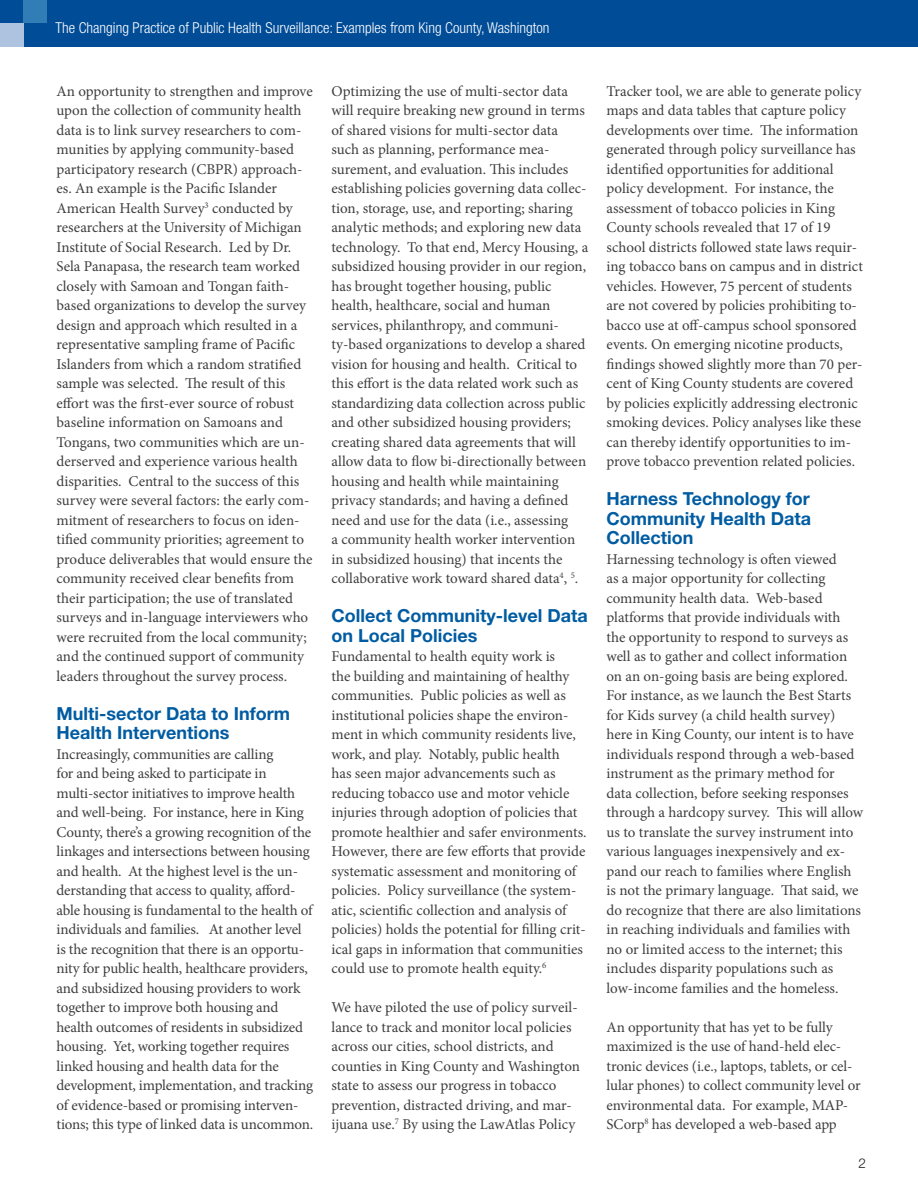
<style>
.page{position:relative;width:918px;height:1188px;background:#fff}
.page>*{position:absolute;margin:0;border:0;box-sizing:border-box;transform-origin:0 0}
.AH_Heading{font:700 18px/19.5px "Helvetica Neue LT Std";color:#005ca2}
.AH_Body{font:15px/19.5px "Minion Pro";letter-spacing:-.005em;color:#3e3e3f}
.t1{font:300 condensed 15px "Helvetica Neue LT Std";color:#fff}
.t2{font:300 13.5px "Helvetica Neue LT Std";color:#231f20}
</style>
<div class="page">
<div style="left:0;top:0;width:918px;height:47px;background:#004c97"></div>
<div style="left:0;top:23px;width:24px;height:24px;background:#aec3df"></div>
<div style="left:24px;top:0;width:23px;height:23px;background:#317db6"></div>
<p class="t1" style="left:56px;top:19px;width:495px">The Changing Practice of Public Health Surveillance: Examples from King County, Washington</p>
<p class="AH_Body" style="left:57px;top:81px;width:258px">An opportunity to strengthen and improve upon the collection of community health data is to link survey researchers to com&shy;munities by applying community-based participatory research (CBPR) approach&shy;es. An example is the Pacific Islander American Health Survey<sup>3</sup> conducted by researchers at the University of Michigan Institute of Social Research. Led by Dr.<br>Sela Panapasa, the research team worked closely with Samoan and Tongan faith&shy;based organizations to develop the survey design and approach which resulted in a representative sampling frame of Pacific Islanders from which a random stratified sample was selected. The result of this effort was the first-ever source of robust baseline information on Samoans and Tongans, two communities which are un&shy;derserved and experience various health disparities. Central to the success of this survey were several factors: the early com&shy;mitment of researchers to focus on iden&shy;tified community priorities; agreement to produce deliverables that would ensure the community received clear benefits from their participation; the use of translated surveys and in-language interviewers who were recruited from the local community; and the continued support of community leaders throughout the survey process.</p>
<p class="AH_Heading" style="left:57px;top:703px;width:235px">Multi-sector Data to Inform<br>Health Interventions</p>
<p class="AH_Body" style="left:57px;top:744px;width:258px">Increasingly, communities are calling<br>for and being asked to participate in multi-sector initiatives to improve health and well-being. For instance, here in King County, there’s a growing recognition of the linkages and intersections between housing and health. At the highest level is the un&shy;derstanding that access to quality, afford&shy;able housing is fundamental to the health of individuals and families. At another level is the recognition that there is an opportu&shy;nity for public health, healthcare providers, and subsidized housing providers to work together to improve both housing and health outcomes of residents in subsidized housing. Yet, working together requires linked housing and health data for the development, implementation, and tracking of evidence-based or promising interven&shy;tions; this type of linked data is uncommon.</p>
<p class="AH_Body" style="left:332px;top:81px;width:258px">Optimizing the use of multi-sector data will require breaking new ground in terms of shared visions for multi-sector data such as planning, performance mea&shy;surement, and evaluation. This includes establishing policies governing data collec&shy;tion, storage, use, and reporting; sharing analytic methods; and exploring new data technology. To that end, Mercy Housing, a subsidized housing provider in our region, has brought together housing, public health, healthcare, social and human services, philanthropy, and communi&shy;ty-based organizations to develop a shared vision for housing and health. Critical to this effort is the data related work such as standardizing data collection across public and other subsidized housing providers; creating shared data agreements that will allow data to flow bi-directionally between housing and health while maintaining privacy standards; and having a defined need and use for the data (i.e., assessing<br>a community health worker intervention in subsidized housing) that incents the collaborative work toward shared data<sup>4</sup>, <sup>5</sup>.</p>
<p class="AH_Heading" style="left:332px;top:605px;width:258px">Collect Community-level Data on Local Policies</p>
<p class="AH_Body" style="left:332px;top:647px;width:257px">Fundamental to health equity work is<br>the building and maintaining of healthy communities. Public policies as well as institutional policies shape the environ&shy;ment in which community residents live, work, and play. Notably, public health<br>has seen major advancements such as reducing tobacco use and motor vehicle injuries through adoption of policies that promote healthier and safer environments.<br>However, there are few efforts that provide systematic assessment and monitoring of policies. Policy surveillance (the system&shy;atic, scientific collection and analysis of policies) holds the potential for filling crit&shy;ical gaps in information that communities could use to promote health equity.<sup>6</sup></p>
<p class="AH_Body" style="left:332px;top:998px;width:250px">We have piloted the use of policy surveil&shy;lance to track and monitor local policies across our cities, school districts, and counties in King County and Washington state to assess our progress in tobacco prevention, distracted driving, and mar&shy;ijuana use.<sup>7</sup> By using the LawAtlas Policy</p>
<p class="AH_Body" style="left:607px;top:81px;width:258px">Tracker tool, we are able to generate policy maps and data tables that capture policy developments over time. The information generated through policy surveillance has identified opportunities for additional policy development. For instance, the assessment of tobacco policies in King County schools revealed that 17 of 19 school districts followed state laws requir&shy;ing tobacco bans on campus and in district vehicles. However, 75 percent of students are not covered by policies prohibiting to&shy;bacco use at off-campus school sponsored events. On emerging nicotine products, findings showed slightly more than 70 per&shy;cent of King County students are covered by policies explicitly addressing electronic smoking devices. Policy analyses like these can thereby identify opportunities to im&shy;prove tobacco prevention related policies.</p>
<p class="AH_Heading" style="left:607px;top:488px;width:206px;text-align:justify">Harness Technology for Community Health Data Collection</p>
<p class="AH_Body" style="left:607px;top:549px;width:258px">Harnessing technology is often viewed<br>as a major opportunity for collecting community health data. Web-based platforms that provide individuals with the opportunity to respond to surveys as well as to gather and collect information on an on-going basis are being explored.<br>For instance, as we launch the Best Starts for Kids survey (a child health survey) here in King County, our intent is to have individuals respond through a web-based instrument as the primary method for data collection, before seeking responses through a hardcopy survey. This will allow us to translate the survey instrument into various languages inexpensively and ex&shy;pand our reach to families where English is not the primary language. That said, we do recognize that there are also limitations in reaching individuals and families with no or limited access to the internet; this includes disparity populations such as low-income families and the homeless.</p>
<p class="AH_Body" style="left:607px;top:1017px;width:256px">An opportunity that has yet to be fully maximized is the use of hand-held elec&shy;tronic devices (i.e., laptops, tablets, or cel&shy;lular phones) to collect community level or environmental data. For example, MAP-SCorp<sup>8</sup> has developed a web-based app</p>
<p class="t2" style="left:858px;top:1155px;width:9px">2</p>
</div>
